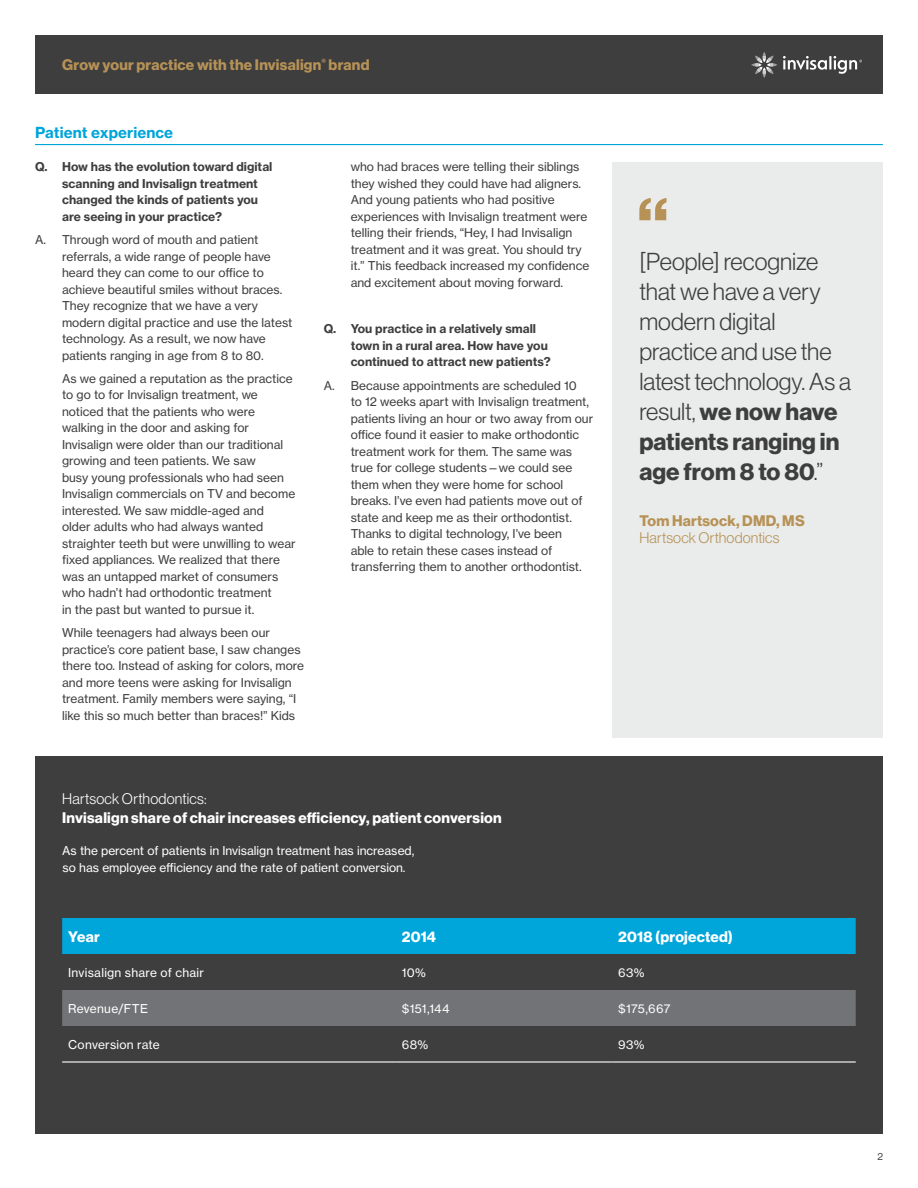
<style>
.page{position:relative;width:918px;height:1188px;background:#fff}
.page>*{position:absolute;margin:0;border:0;box-sizing:border-box;transform-origin:0 0}
.t1{font:300 24px/30px "Neue Haas Grotesk Display";color:#3e3e3f}
.t2{font:700 15px "Neue Haas Grotesk Display";letter-spacing:.015em;color:#fff}
.t3{font:700 15px "Neue Haas Grotesk Display";letter-spacing:.015em;color:#b79256}
.t4{font:300 15px "Neue Haas Grotesk Display";letter-spacing:.015em;color:#fff}
.t5{font:300 15px "Neue Haas Grotesk Display";letter-spacing:.01em;color:#b79256}
.t6{font:700 15px "Neue Haas Grotesk Text";letter-spacing:.005em;color:#00a5da}
.t7{font:12px/16.5px "Neue Haas Grotesk Text";color:#3e3e3f}
.t8{font:700 12px/16.5px "Neue Haas Grotesk Text";color:#3e3e3f}
.t9{font:12px/16.5px "Neue Haas Grotesk Text";color:#fff}
.t10{font:12px "Neue Haas Grotesk Text";letter-spacing:.025em;color:#fff}
.t11{font:12px "Neue Haas Grotesk Text";letter-spacing:.02em;color:#fff}
.t12{font:10.2px "Neue Haas Grotesk Display";color:#3e3e3f}
.s1{font-weight:700}
</style>
<div class="page">
<div style="left:35px;top:35px;width:848px;height:58px;background:#3e3e3f"></div>
<svg style="left:751px;top:52px;width:111px;height:26px"></svg>
<hr style="left:35px;top:144px;width:848px;height:1px;background:#00a5da">
<div style="left:612px;top:162px;width:271px;height:576px;background:#eaecec"></div>
<svg style="left:639px;top:198px;width:28px;height:22px"></svg>
<div style="left:35px;top:756px;width:848px;height:378px;background:#3e3e3f"></div>
<div style="left:62px;top:918px;width:794px;height:36px;background:#00a5da"></div>
<div style="left:62px;top:990px;width:794px;height:36px;background:#727376"></div>
<hr style="left:62px;top:1061px;width:334px;height:2px;background:#fff">
<hr style="left:396px;top:1061px;width:216px;height:2px;background:#fff">
<hr style="left:612px;top:1061px;width:244px;height:2px;background:#fff">
<p class="t3" style="left:62px;top:56px;width:309px">Grow your practice with the Invisalign<sup>®</sup> brand</p>
<p class="t6" style="left:35px;top:123px;width:140px">Patient experience</p>
<p class="t8" style="left:62px;top:159px;width:212px;text-indent:-27px">Q. How has the evolution toward digital scanning and Invisalign treatment changed the kinds of patients you are seeing in your practice?</p>
<p class="t7" style="left:62px;top:231px;width:232px;text-indent:-27px">A. Through word of mouth and patient referrals, a wide range of people have heard they can come to our office to achieve beautiful smiles without braces.<br>They recognize that we have a very modern digital practice and use the latest technology. As a result, we now have patients ranging in age from 8 to 80.</p>
<p class="t7" style="left:62px;top:370px;width:235px">As we gained a reputation as the practice to go to for Invisalign treatment, we noticed that the patients who were walking in the door and asking for Invisalign were older than our traditional growing and teen patients. We saw<br>busy young professionals who had seen Invisalign commercials on TV and become interested. We saw middle-aged and<br>older adults who had always wanted straighter teeth but were unwilling to wear fixed appliances. We realized that there was an untapped market of consumers who hadn’t had orthodontic treatment<br>in the past but wanted to pursue it.</p>
<p class="t7" style="left:62px;top:624px;width:244px">While teenagers had always been our practice’s core patient base, I saw changes there too. Instead of asking for colors, more and more teens were asking for Invisalign treatment. Family members were saying, “I like this so much better than braces!” Kids</p>
<p class="t7" style="left:351px;top:159px;width:240px">who had braces were telling their siblings they wished they could have had aligners.<br>And young patients who had positive experiences with Invisalign treatment were telling their friends, “Hey, I had Invisalign treatment and it was great. You should try it.” This feedback increased my confidence and excitement about moving forward.</p>
<p class="t8" style="left:351px;top:321px;width:201px;text-indent:-27px">Q. You practice in a relatively small town in a rural area. How have you continued to attract new patients?</p>
<p class="t7" style="left:351px;top:377px;width:244px;text-indent:-27px">A. Because appointments are scheduled 10<br>to 12 weeks apart with Invisalign treatment, patients living an hour or two away from our office found it easier to make orthodontic treatment work for them. The same was true for college students—we could see them when they were home for school breaks. I’ve even had patients move out of state and keep me as their orthodontist.<br>Thanks to digital technology, I’ve been<br>able to retain these cases instead of transferring them to another orthodontist.</p>
<p class="t4" style="left:62px;top:790px;width:146px">Hartsock Orthodontics:</p>
<p class="t2" style="left:62px;top:809px;width:441px">Invisalign share of chair increases efficiency, patient conversion</p>
<p class="t9" style="left:62px;top:843px;width:354px">As the percent of patients in Invisalign treatment has increased, so has employee efficiency and the rate of patient conversion.</p>
<h1 class="t1" style="left:639px;top:246px;width:213px">[People] recognize that we have a very modern digital practice and use the latest technology. As a result, <span class="s1">we now have patients ranging in age from 8 to 80</span>.”</h1>
<p class="t3" style="left:639px;top:512px;width:167px">Tom Hartsock, DMD, MS</p>
<p class="t5" style="left:639px;top:529px;width:142px">Hartsock Orthodontics</p>
<p class="t2" style="left:68px;top:928px;width:33px">Year</p>
<p class="t2" style="left:402px;top:928px;width:36px">2014</p>
<p class="t2" style="left:618px;top:928px;width:116px">2018 (projected)</p>
<p class="t10" style="left:68px;top:965px;width:137px">Invisalign share of chair</p>
<p class="t9" style="left:402px;top:964px;width:26px">10%</p>
<p class="t9" style="left:618px;top:964px;width:28px">63%</p>
<p class="t10" style="left:68px;top:1001px;width:81px">Revenue/FTE</p>
<p class="t9" style="left:402px;top:1000px;width:49px">$151,144</p>
<p class="t9" style="left:618px;top:1000px;width:54px">$175,667</p>
<p class="t11" style="left:68px;top:1037px;width:93px">Conversion rate</p>
<p class="t9" style="left:402px;top:1036px;width:28px">68%</p>
<p class="t9" style="left:618px;top:1036px;width:28px">93%</p>
<p class="t12" style="left:877px;top:1151px;width:7px">2</p>
</div>
